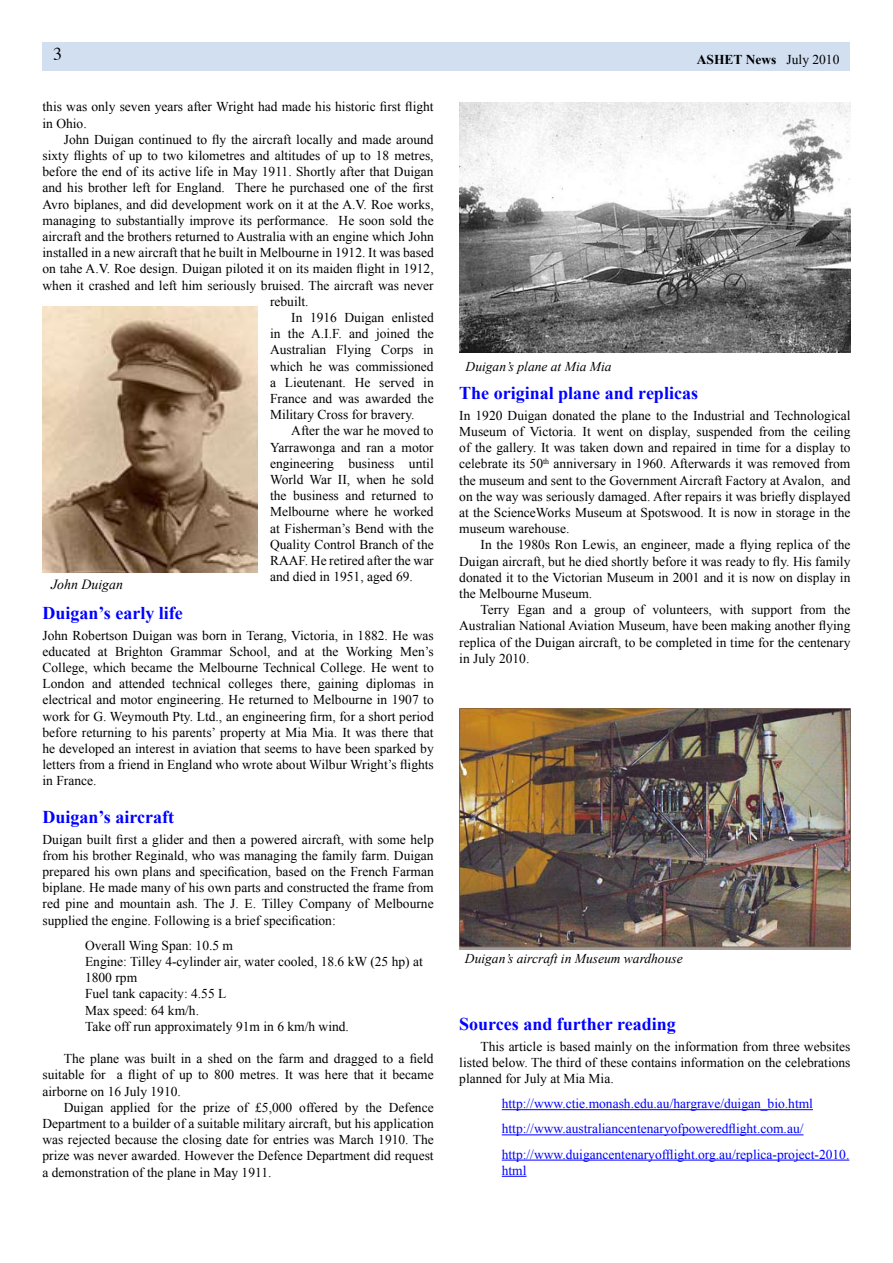
<style>
.page{position:relative;width:893px;height:1263px;background:#fff}
.page>*{position:absolute;margin:0;border:0;box-sizing:border-box;transform-origin:0 0}
.t1{font:700 18px "Times New Roman";color:#00f}
.t2{font:18px "Times";color:#000}
.t3{font:italic 13.95px "Times New Roman";color:#000}
.t4{font:13.5px/16.2px "Times New Roman";color:#000;text-align:justify}
.t5{font:13.5px/25.2px "Times New Roman";color:#00f}
.t6{font:italic 13.5px "Times New Roman";color:#000}
.t7{font:700 13.5px "Times New Roman";color:#000}
.s1{font-weight:400}
</style>
<div class="page">
<div style="left:43px;top:43px;width:807px;height:28px;background:#d1dff1"></div>
<img style="left:459px;top:102px;width:391px;height:251px">
<img style="left:43px;top:306px;width:214px;height:267px">
<hr style="left:502px;top:1109px;width:311px;height:1px;background:#00f">
<hr style="left:502px;top:1134px;width:301px;height:1px;background:#00f">
<hr style="left:502px;top:1160px;width:347px;height:1px;background:#00f">
<svg style="left:502px;top:1176px;width:24px;height:1px"></svg>
<img style="left:459px;top:708px;width:391px;height:241px">
<h1 class="t2" style="left:53px;top:47px;width:10px">3</h1>
<p class="t4" style="left:43px;top:99px;width:393px">this was only seven years after Wright had made his historic first flight in Ohio.</p>
<p class="t4" style="left:64px;top:131px;width:371px">John Duigan continued to fly the aircraft locally and made around</p>
<p class="t4" style="left:43px;top:147px;width:393px">sixty flights of up to two kilometres and altitudes of up to 18 metres,</p>
<p class="t4" style="left:43px;top:164px;width:393px">before the end of its active life in May 1911. Shortly after that Duigan</p>
<p class="t4" style="left:43px;top:180px;width:393px">and his brother left for England. There he purchased one of the first</p>
<p class="t4" style="left:43px;top:196px;width:393px">Avro biplanes, and did development work on it at the A.V. Roe works,</p>
<p class="t4" style="left:43px;top:212px;width:393px">managing to substantially improve its performance. He soon sold the</p>
<p class="t4" style="left:43px;top:228px;width:393px">aircraft and the brothers returned to Australia with an engine which John</p>
<p class="t4" style="left:43px;top:245px;width:393px">installed in a new aircraft that he built in Melbourne in 1912. It was based</p>
<p class="t4" style="left:43px;top:261px;width:393px">on tahe A.V. Roe design. Duigan piloted it on its maiden flight in 1912,</p>
<p class="t4" style="left:43px;top:277px;width:393px">when it crashed and left him seriously bruised. The aircraft was never</p>
<p class="t4" style="left:270px;top:293px;width:40px">rebuilt.</p>
<p class="t4" style="left:291px;top:309px;width:144px">In 1916 Duigan enlisted</p>
<p class="t4" style="left:270px;top:326px;width:165px">in the A.I.F. and joined the</p>
<p class="t4" style="left:270px;top:342px;width:165px">Australian Flying Corps in</p>
<p class="t4" style="left:270px;top:358px;width:165px">which he was commissioned</p>
<p class="t4" style="left:270px;top:374px;width:165px">a Lieutenant. He served in</p>
<p class="t4" style="left:270px;top:390px;width:165px">France and was awarded the</p>
<p class="t4" style="left:270px;top:407px;width:146px">Military Cross for bravery.</p>
<p class="t4" style="left:291px;top:423px;width:144px">After the war he moved to</p>
<p class="t4" style="left:270px;top:439px;width:165px">Yarrawonga and ran a motor</p>
<p class="t4" style="left:270px;top:455px;width:165px">engineering business until</p>
<p class="t4" style="left:270px;top:471px;width:165px">World War II, when he sold</p>
<p class="t4" style="left:270px;top:488px;width:165px">the business and returned to</p>
<p class="t4" style="left:270px;top:504px;width:165px">Melbourne where he worked</p>
<p class="t4" style="left:270px;top:520px;width:165px">at Fisherman’s Bend with the</p>
<p class="t4" style="left:270px;top:536px;width:165px">Quality Control Branch of the</p>
<p class="t4" style="left:270px;top:552px;width:165px">RAAF. He retired after the war</p>
<p class="t4" style="left:270px;top:569px;width:144px">and died in 1951, aged 69.</p>
<h1 class="t1" style="left:43px;top:603px;width:142px">Duigan’s early life</h1>
<p class="t4" style="left:43px;top:627px;width:393px">John Robertson Duigan was born in Terang, Victoria, in 1882. He was educated at Brighton Grammar School, and at the Working Men’s College, which became the Melbourne Technical College. He went to London and attended technical colleges there, gaining diplomas in electrical and motor engineering. He returned to Melbourne in 1907 to work for G. Weymouth Pty. Ltd., an engineering firm, for a short period before returning to his parents’ property at Mia Mia. It was there that he developed an interest in aviation that seems to have been sparked by letters from a friend in England who wrote about Wilbur Wright’s flights in France.</p>
<h1 class="t1" style="left:43px;top:807px;width:133px">Duigan’s aircraft</h1>
<p class="t4" style="left:43px;top:831px;width:393px">Duigan built first a glider and then a powered aircraft, with some help from his brother Reginald, who was managing the family farm. Duigan prepared his own plans and specification, based on the French Farman biplane. He made many of his own parts and constructed the frame from red pine and mountain ash. The J. E. Tilley Company of Melbourne supplied the engine. Following is a brief specification:</p>
<p class="t4" style="left:85px;top:937px;width:339px;text-align:left">Overall Wing Span: 10.5 m<br>Engine: Tilley 4-cylinder air, water cooled, 18.6 kW (25 hp) at<br>1800 rpm<br>Fuel tank capacity: 4.55 L<br>Max speed: 64 km/h.<br>Take off run approximately 91m in 6 km/h wind.</p>
<p class="t4" style="left:43px;top:1050px;width:393px;text-indent:21px">The plane was built in a shed on the farm and dragged to a field suitable for a flight of up to 800 metres. It was here that it became airborne on 16 July 1910.</p>
<p class="t4" style="left:43px;top:1099px;width:393px;text-indent:21px">Duigan applied for the prize of £5,000 offered by the Defence Department to a builder of a suitable military aircraft, but his application was rejected because the closing date for entries was March 1910. The prize was never awarded. However the Defence Department did request a demonstration of the plane in May 1911.</p>
<p class="t3" style="left:51px;top:576px;width:73px">John Duigan</p>
<p class="t7" style="left:697px;top:52px;width:144px">ASHET News <span class="s1">July 2010</span></p>
<p class="t6" style="left:466px;top:359px;width:148px">Duigan’s plane at Mia Mia</p>
<h1 class="t1" style="left:459px;top:383px;width:240px">The original plane and replicas</h1>
<p class="t4" style="left:459px;top:407px;width:393px">In 1920 Duigan donated the plane to the Industrial and Technological Museum of Victoria. It went on display, suspended from the ceiling of the gallery. It was taken down and repaired in time for a display to celebrate its 50<sup>th</sup> anniversary in 1960. Afterwards it was removed from the museum and sent to the Government Aircraft Factory at Avalon, and on the way was seriously damaged. After repairs it was briefly displayed at the ScienceWorks Museum at Spotswood. It is now in storage in the museum warehouse.</p>
<p class="t4" style="left:459px;top:537px;width:393px;text-indent:21px">In the 1980s Ron Lewis, an engineer, made a flying replica of the Duigan aircraft, but he died shortly before it was ready to fly. His family donated it to the Victorian Museum in 2001 and it is now on display in the Melbourne Museum.</p>
<p class="t4" style="left:459px;top:602px;width:393px;text-indent:21px">Terry Egan and a group of volunteers, with support from the Australian National Aviation Museum, have been making another flying replica of the Duigan aircraft, to be completed in time for the centenary in July 2010.</p>
<p class="t6" style="left:465px;top:951px;width:219px">Duigan’s aircraft in Museum wardhouse</p>
<h1 class="t1" style="left:459px;top:1014px;width:218px">Sources and further reading</h1>
<p class="t4" style="left:459px;top:1038px;width:393px;text-indent:21px">This article is based mainly on the information from three websites listed below. The third of these contains information on the celebrations planned for July at Mia Mia.</p>
<p class="t5" style="left:502px;top:1091px;width:349px">http://www.ctie.monash.edu.au/hargrave/duigan_bio.html http://www.australiancentenaryofpoweredflight.com.au/ http://www.duigancentenaryofflight.org.au/replica-project-2010.</p>
<p class="t5" style="left:502px;top:1158px;width:26px">html</p>
</div>
